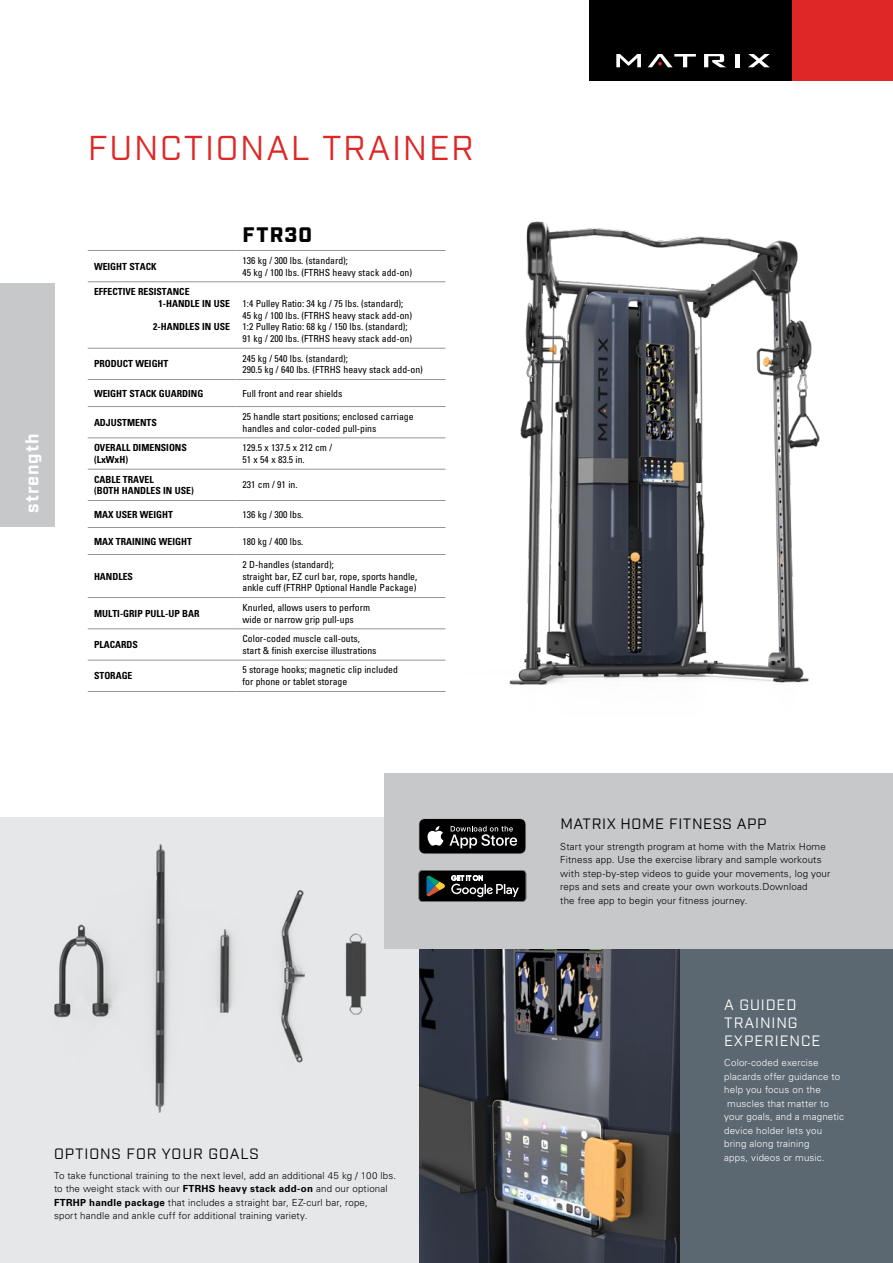
<style>
.page{position:relative;width:893px;height:1263px;background:#fff}
.page>*{position:absolute;margin:0;border:0;box-sizing:border-box;transform-origin:0 0}
.Header_23_pt_Book{font:34.5px "Industry";letter-spacing:.05em;color:#de2726}
.Table_Col_Header_14_pt{font:900 21px "Industry";letter-spacing:.06em;color:#000}
.Tab_12_pt_Bold{font:700 18px "Industry";letter-spacing:.055em;color:#fff}
.Footer_Header_10_pt_Book{font:15px/18px "Industry";letter-spacing:.06em;color:#fff}
.Footer_Header_10_pt_Book-2{font:15px "Industry";letter-spacing:.04em;color:#000}
.Footer_Header_10_pt_Book-3{font:15px "Industry";letter-spacing:.06em;color:#000}
.Table_Body_6_5_pt{font:condensed 9.75px/11.7px "Univers LT Pro";color:#000}
.Footer_Copy_6_5_pt{font:300 9.75px/13.5px "Univers LT Pro 45";letter-spacing:.015em;color:#000}
.Table_Row_Header_6_5_pt{font:700 condensed 9.75px/11.7px "Univers LT Pro";color:#000}
.Footer_Copy_6_5_pt-2{font:300 9.75px "Univers LT Pro 45";letter-spacing:.015em;color:#fff}
.Table_Header_6_5_pt{font:700 condensed 9.75px "Univers LT Pro";color:#000}
.s1{font-family:"Univers LT Pro 65";font-weight:700}
</style>
<div class="page">
<div style="left:418px;top:946px;width:475px;height:317px;background:#5b6771"></div>
<img style="left:418px;top:949px;width:262px;height:314px">
<div style="left:0;top:817px;width:418px;height:446px;background:#e6e7e8"></div>
<img style="left:54px;top:817px;width:331px;height:296px">
<div style="left:385px;top:773px;width:508px;height:176px;background:#c7c8ca"></div>
<div style="left:589px;top:0;width:203px;height:81px;background:#000"></div>
<div style="left:792px;top:0;width:101px;height:81px;background:#de2726"></div>
<svg style="left:616px;top:54px;width:25px;height:13px"></svg>
<svg style="left:704px;top:54px;width:22px;height:13px"></svg>
<svg style="left:748px;top:54px;width:22px;height:13px"></svg>
<div style="left:735px;top:54px;width:5px;height:13px;background:#fff"></div>
<svg style="left:648px;top:54px;width:48px;height:13px"></svg>
<div style="left:0;top:284px;width:54px;height:242px;background:#c7c8ca"></div>
<hr style="left:88px;top:250px;width:148px;height:1px;background:#939598">
<hr style="left:236px;top:250px;width:210px;height:1px;background:#939598">
<hr style="left:88px;top:282px;width:148px;height:1px;background:#939598">
<hr style="left:236px;top:282px;width:210px;height:1px;background:#939598">
<hr style="left:88px;top:348px;width:148px;height:1px;background:#939598">
<hr style="left:236px;top:348px;width:210px;height:1px;background:#939598">
<hr style="left:88px;top:379px;width:148px;height:1px;background:#939598">
<hr style="left:236px;top:379px;width:210px;height:1px;background:#939598">
<hr style="left:88px;top:406px;width:148px;height:1px;background:#939598">
<hr style="left:236px;top:406px;width:210px;height:1px;background:#939598">
<hr style="left:88px;top:438px;width:148px;height:1px;background:#939598">
<hr style="left:236px;top:438px;width:210px;height:1px;background:#939598">
<hr style="left:88px;top:469px;width:148px;height:1px;background:#939598">
<hr style="left:236px;top:469px;width:210px;height:1px;background:#939598">
<hr style="left:88px;top:500px;width:148px;height:1px;background:#939598">
<hr style="left:236px;top:500px;width:210px;height:1px;background:#939598">
<hr style="left:88px;top:527px;width:148px;height:1px;background:#939598">
<hr style="left:236px;top:527px;width:210px;height:1px;background:#939598">
<hr style="left:88px;top:554px;width:148px;height:1px;background:#939598">
<hr style="left:236px;top:554px;width:210px;height:1px;background:#939598">
<hr style="left:88px;top:597px;width:148px;height:1px;background:#939598">
<hr style="left:236px;top:597px;width:210px;height:1px;background:#939598">
<hr style="left:88px;top:629px;width:148px;height:1px;background:#939598">
<hr style="left:236px;top:629px;width:210px;height:1px;background:#939598">
<hr style="left:88px;top:660px;width:148px;height:1px;background:#939598">
<hr style="left:236px;top:660px;width:210px;height:1px;background:#939598">
<hr style="left:88px;top:691px;width:148px;height:1px;background:#939598">
<hr style="left:236px;top:691px;width:210px;height:1px;background:#939598">
<img style="left:425px;top:221px;width:395px;height:471px">
<svg style="left:419px;top:818px;width:107px;height:36px;background:#313131"></svg>
<svg style="left:419px;top:870px;width:107px;height:32px;background:#2c2e2c"></svg>
<p class="Tab_12_pt_Bold" style="left:21px;top:513px;width:81px;rotate:-90deg">strength</p>
<p class="Header_23_pt_Book" style="left:88px;top:128px;width:387px">FUNCTIONAL TRAINER</p>
<p class="Table_Col_Header_14_pt" style="left:243px;top:222px;width:71px">FTR30</p>
<p class="Table_Row_Header_6_5_pt" style="left:94px;top:260px;width:64px">WEIGHT STACK</p>
<p class="Table_Body_6_5_pt" style="left:243px;top:254px;width:171px">136 kg / 300 lbs. (standard);<br>45 kg / 100 lbs. (FTRHS heavy stack add-on)</p>
<p class="Table_Row_Header_6_5_pt" style="left:94px;top:286px;width:97px">EFFECTIVE RESISTANCE</p>
<p class="Table_Row_Header_6_5_pt" style="left:159px;top:297px;width:73px">1-HANDLE IN USE</p>
<p class="Table_Row_Header_6_5_pt" style="left:153px;top:321px;width:78px">2-HANDLES IN USE</p>
<p class="Table_Body_6_5_pt" style="left:243px;top:297px;width:171px">1:4 Pulley Ratio: 34 kg / 75 lbs. (standard);<br>45 kg / 100 lbs. (FTRHS heavy stack add-on)</p>
<p class="Table_Body_6_5_pt" style="left:243px;top:321px;width:171px">1:2 Pulley Ratio: 68 kg / 150 lbs. (standard);<br>91 kg / 200 lbs. (FTRHS heavy stack add-on)</p>
<p class="Table_Row_Header_6_5_pt" style="left:94px;top:358px;width:76px">PRODUCT WEIGHT</p>
<p class="Table_Body_6_5_pt" style="left:243px;top:352px;width:182px">245 kg / 540 lbs. (standard);<br>290.5 kg / 640 lbs. (FTRHS heavy stack add-on)</p>
<p class="Table_Row_Header_6_5_pt" style="left:94px;top:387px;width:111px">WEIGHT STACK GUARDING</p>
<p class="Table_Body_6_5_pt" style="left:243px;top:387px;width:101px">Full front and rear shields</p>
<p class="Table_Row_Header_6_5_pt" style="left:94px;top:416px;width:64px">ADJUSTMENTS</p>
<p class="Table_Body_6_5_pt" style="left:243px;top:410px;width:173px">25 handle start positions; enclosed carriage handles and color-coded pull-pins</p>
<p class="Table_Row_Header_6_5_pt" style="left:94px;top:442px;width:94px">OVERALL DIMENSIONS</p>
<p class="Table_Header_6_5_pt" style="left:94px;top:453px;width:36px">(LxWxH)</p>
<p class="Table_Body_6_5_pt" style="left:243px;top:442px;width:91px">129.5 x 137.5 x 212 cm /</p>
<p class="Table_Body_6_5_pt" style="left:243px;top:453px;width:64px">51 x 54 x 83.5 in.</p>
<p class="Table_Row_Header_6_5_pt" style="left:94px;top:473px;width:101px">CABLE TRAVEL<br>(BOTH HANDLES IN USE)</p>
<p class="Table_Body_6_5_pt" style="left:243px;top:479px;width:56px">231 cm / 91 in.</p>
<p class="Table_Row_Header_6_5_pt" style="left:94px;top:508px;width:80px">MAX USER WEIGHT</p>
<p class="Table_Body_6_5_pt" style="left:243px;top:508px;width:62px">136 kg / 300 lbs.</p>
<p class="Table_Row_Header_6_5_pt" style="left:94px;top:535px;width:99px">MAX TRAINING WEIGHT</p>
<p class="Table_Body_6_5_pt" style="left:243px;top:535px;width:62px">180 kg / 400 lbs.</p>
<p class="Table_Row_Header_6_5_pt" style="left:94px;top:570px;width:41px">HANDLES</p>
<p class="Table_Body_6_5_pt" style="left:243px;top:558px;width:176px">2 D-handles (standard);<br>straight bar, EZ curl bar, rope, sports handle, ankle cuff (FTRHP Optional Handle Package)</p>
<p class="Table_Row_Header_6_5_pt" style="left:94px;top:607px;width:107px">MULTI-GRIP PULL-UP BAR</p>
<p class="Table_Body_6_5_pt" style="left:243px;top:601px;width:129px">Knurled, allows users to perform wide or narrow grip pull-ups</p>
<p class="Table_Row_Header_6_5_pt" style="left:94px;top:638px;width:45px">PLACARDS</p>
<p class="Table_Body_6_5_pt" style="left:243px;top:633px;width:136px">Color-coded muscle call-outs, start &amp; finish exercise illustrations</p>
<p class="Table_Row_Header_6_5_pt" style="left:94px;top:670px;width:40px">STORAGE</p>
<p class="Table_Body_6_5_pt" style="left:243px;top:664px;width:157px">5 storage hooks; magnetic clip included for phone or tablet storage</p>
<p class="Footer_Header_10_pt_Book-3" style="left:54px;top:1144px;width:206px">OPTIONS FOR YOUR GOALS</p>
<p class="Footer_Copy_6_5_pt" style="left:54px;top:1168px;width:344px">To take functional training to the next level, add an additional 45 kg / 100 lbs. to the weight stack with our <span class="s1">FTRHS heavy stack add-on</span> and our optional <span class="s1">FTRHP handle package</span> that includes a straight bar, EZ-curl bar, rope,<br>sport handle and ankle cuff for additional training variety.</p>
<p class="Footer_Header_10_pt_Book-2" style="left:560px;top:815px;width:208px">MATRIX HOME FITNESS APP</p>
<p class="Footer_Copy_6_5_pt" style="left:560px;top:839px;width:272px">Start your strength program at home with the Matrix Home Fitness app. Use the exercise library and sample workouts with step-by-step videos to guide your movements, log your reps and sets and create your own workouts.Download<br>the free app to begin your fitness journey.</p>
<p class="Footer_Header_10_pt_Book" style="left:724px;top:996px;width:98px">A GUIDED<br>TRAINING<br>EXPERIENCE</p>
<p class="Footer_Copy_6_5_pt-2" style="left:724px;top:1056px;width:96px">Color-coded exercise</p>
<p class="Footer_Copy_6_5_pt-2" style="left:724px;top:1070px;width:118px">placards offer guidance to</p>
<p class="Footer_Copy_6_5_pt-2" style="left:724px;top:1083px;width:98px">help you focus on the</p>
<p class="Footer_Copy_6_5_pt-2" style="left:727px;top:1097px;width:103px">muscles that matter to</p>
<p class="Footer_Copy_6_5_pt-2" style="left:724px;top:1110px;width:121px">your goals, and a magnetic</p>
<p class="Footer_Copy_6_5_pt-2" style="left:724px;top:1124px;width:99px">device holder lets you</p>
<p class="Footer_Copy_6_5_pt-2" style="left:724px;top:1137px;width:87px">bring along training</p>
<p class="Footer_Copy_6_5_pt-2" style="left:724px;top:1151px;width:102px">apps, videos or music.</p>
</div>
